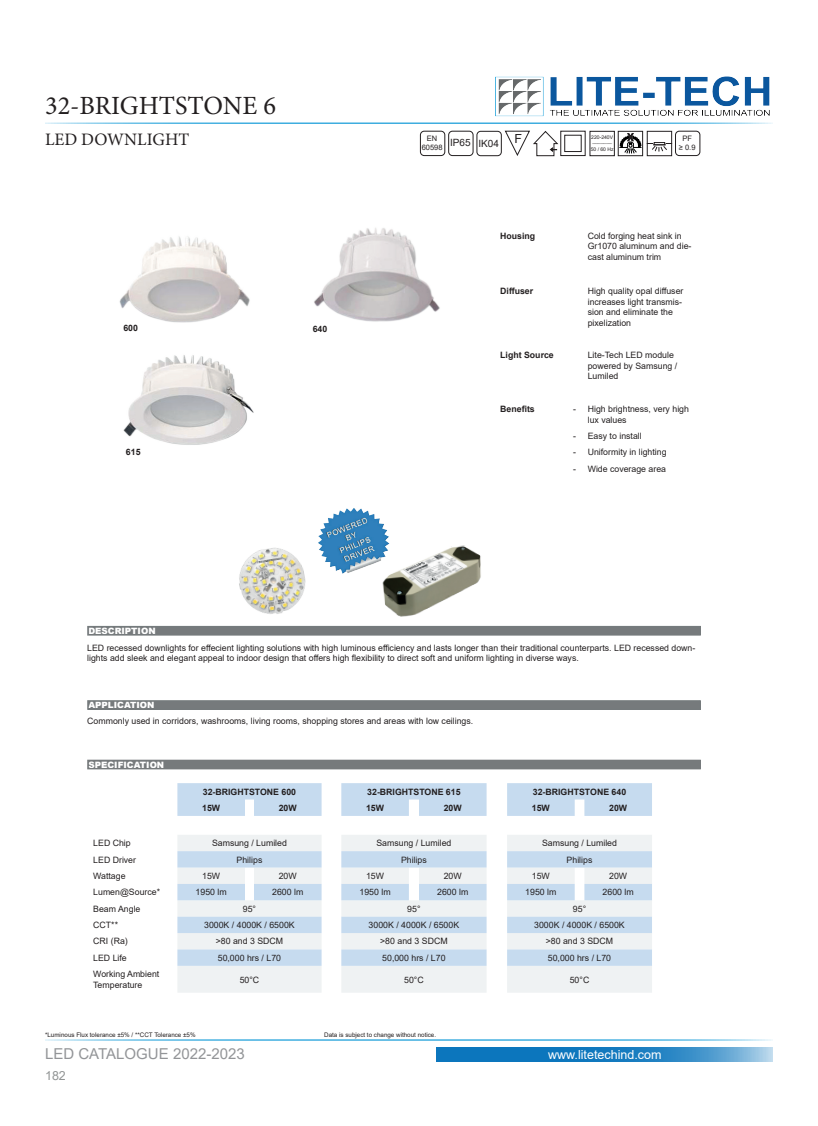
<style>
.page{position:relative;width:818px;height:1126px;background:#fff}
.page>*{position:absolute;margin:0;border:0;box-sizing:border-box;transform-origin:0 0}
.t1{font:26.25px "Minion Pro";color:#231f20}
.t2{font:17.5px "Minion Pro";color:#231f20}
.t3{font:15px "Arial";color:#939598}
.t4{font:12.5px "Arial";color:#fff}
.t5{font:12.5px "Arial";color:#929595}
.t6{font:12.5px "Arial";color:#231f20}
.t7{font:10.75px "Myriad Pro";color:#000}
.t8{font:10px "Arial";color:#231f20}
.t9{font:8.75px/10.5px "Arial";color:#231f20}
.t10{font:700 8.75px "Arial";color:#231f20}
.t11{font:900 8.75px "Arial";color:#fff}
.t12{font:7.5px/9px "Arial";color:#231f20;text-align:center}
.t13{font:6.25px "Arial";color:#231f20}
.t14{font:5px/8.5px "Arial";color:#231f20;text-align:center}
</style>
<div class="page">
<img style="left:495px;top:76px;width:275px;height:41px">
<svg style="left:436px;top:1047px;width:336px;height:15px;background:#2a86c4"></svg>
<hr style="left:45px;top:122px;width:727px;height:2px;background:#179dd9">
<hr style="left:45px;top:1039px;width:727px;height:1px;background:#179dd9">
<img style="left:382px;top:545px;width:99px;height:72px">
<img style="left:318px;top:508px;width:73px;height:68px">
<svg style="left:177px;top:783px;width:474px;height:32px;background:#ccdff0"></svg>
<svg style="left:177px;top:835px;width:474px;height:157px;fill:#eff2f3"></svg>
<svg style="left:177px;top:851px;width:474px;height:114px"></svg>
<img style="left:119px;top:236px;width:131px;height:87px">
<div style="left:88px;top:626px;width:611px;height:9px;background:#767a7c"></div>
<img style="left:239px;top:542px;width:88px;height:72px">
<div style="left:88px;top:760px;width:611px;height:8px;background:#767a7c"></div>
<div style="left:87px;top:759px;width:613px;height:10px;border:1px solid #767a7c"></div>
<div style="left:88px;top:700px;width:611px;height:9px;background:#767a7c"></div>
<div style="left:87px;top:700px;width:613px;height:9px;border:1px solid #757b7d"></div>
<img style="left:123px;top:355px;width:131px;height:90px">
<img style="left:314px;top:228px;width:126px;height:94px">
<div style="left:476px;top:131px;width:25px;height:25px;border:1px solid #231f20;border-radius:4px"></div>
<div style="left:448px;top:131px;width:25px;height:25px;border:1px solid #231f20;border-radius:4px"></div>
<div style="left:419px;top:131px;width:26px;height:25px;border:1px solid #231f20;border-radius:4px"></div>
<svg style="left:504px;top:130px;width:54px;height:27px"></svg>
<div style="left:589px;top:131px;width:25px;height:25px;border:1px solid #231f20"></div>
<div style="left:617px;top:131px;width:25px;height:25px;border:1px solid #231f20"></div>
<div style="left:646px;top:131px;width:25px;height:25px;border:1px solid #231f20"></div>
<svg style="left:618px;top:136px;width:53px;height:18px"></svg>
<div style="left:674px;top:131px;width:26px;height:25px;border:1px solid #231f20;border-radius:4px"></div>
<div style="left:560px;top:131px;width:25px;height:25px;border:1px solid #231f20"></div>
<div style="left:564px;top:135px;width:17px;height:17px;border:1px solid #231f20"></div>
<h1 class="t1" style="left:45px;top:88px;width:232px">32-BRIGHTSTONE 6</h1>
<h2 class="t2" style="left:45px;top:127px;width:146px">LED DOWNLIGHT</h2>
<p class="t10" style="left:123px;top:322px;width:16px">600</p>
<p class="t10" style="left:312px;top:322px;width:16px">640</p>
<p class="t10" style="left:126px;top:445px;width:16px">615</p>
<p class="t11" style="left:88px;top:624px;width:69px">DESCRIPTION</p>
<p class="t12" style="left:421px;top:134px;width:22px">EN<br>60598</p>
<h3 class="t6" style="left:514px;top:130px;width:9px">F</h3>
<p class="t14" style="left:591px;top:133px;width:23px">220-240V</p>
<p class="t8" style="left:450px;top:136px;width:50px">IP65 IK04</p>
<p class="t14" style="left:590px;top:137px;width:24px">_______<br>50 / 60 Hz</p>
<p class="t7" style="left:627px;top:130px;width:7px">X</p>
<p class="t12" style="left:678px;top:134px;width:18px">PF<br>≥ 0.9</p>
<p class="t10" style="left:500px;top:230px;width:36px">Housing</p>
<p class="t9" style="left:587px;top:230px;width:105px">Cold forging heat sink in<br>Gr1070 aluminum and die&shy;cast aluminum trim</p>
<p class="t10" style="left:500px;top:285px;width:34px">Diffuser</p>
<p class="t9" style="left:587px;top:285px;width:97px">High quality opal diffuser increases light transmis&shy;sion and eliminate the pixelization</p>
<p class="t10" style="left:500px;top:349px;width:55px">Light Source</p>
<p class="t9" style="left:587px;top:350px;width:91px">Lite-Tech LED module powered by Samsung /<br>Lumiled</p>
<p class="t10" style="left:500px;top:403px;width:36px">Benefits</p>
<p class="t9" style="left:587px;top:403px;width:103px;text-indent:-14px">- High brightness, very high lux values</p>
<p class="t9" style="left:573px;top:430px;width:70px">- Easy to install</p>
<p class="t9" style="left:573px;top:447px;width:95px">- Uniformity in lighting</p>
<p class="t9" style="left:573px;top:463px;width:94px">- Wide coverage area</p>
<p class="t9" style="left:87px;top:642px;width:609px">LED recessed downlights for effecient lighting solutions with high luminous efficiency and lasts longer than their traditional counterparts. LED recessed down&shy;lights add sleek and elegant appeal to indoor design that offers high flexibility to direct soft and uniform lighting in diverse ways.</p>
<p class="t11" style="left:88px;top:698px;width:67px">APPLICATION</p>
<p class="t9" style="left:87px;top:716px;width:387px">Commonly used in corridors, washrooms, living rooms, shopping stores and areas with low ceilings.</p>
<p class="t11" style="left:88px;top:758px;width:77px">SPECIFICATION</p>
<p class="t10" style="left:203px;top:785px;width:95px">32-BRIGHTSTONE 600</p>
<p class="t10" style="left:367px;top:785px;width:95px">32-BRIGHTSTONE 615</p>
<p class="t10" style="left:532px;top:785px;width:95px">32-BRIGHTSTONE 640</p>
<p class="t10" style="left:202px;top:801px;width:19px">15W</p>
<p class="t10" style="left:278px;top:801px;width:19px">20W</p>
<p class="t10" style="left:366px;top:801px;width:19px">15W</p>
<p class="t10" style="left:443px;top:801px;width:19px">20W</p>
<p class="t10" style="left:531px;top:801px;width:19px">15W</p>
<p class="t10" style="left:608px;top:801px;width:19px">20W</p>
<p class="t9" style="left:93px;top:837px;width:39px">LED Chip</p>
<p class="t9" style="left:212px;top:837px;width:76px">Samsung / Lumiled</p>
<p class="t9" style="left:376px;top:837px;width:76px">Samsung / Lumiled</p>
<p class="t9" style="left:541px;top:837px;width:76px">Samsung / Lumiled</p>
<p class="t9" style="left:93px;top:854px;width:44px">LED Driver</p>
<p class="t9" style="left:236px;top:854px;width:27px">Philips</p>
<p class="t9" style="left:401px;top:854px;width:27px">Philips</p>
<p class="t9" style="left:566px;top:854px;width:27px">Philips</p>
<p class="t9" style="left:93px;top:870px;width:34px">Wattage</p>
<p class="t9" style="left:202px;top:870px;width:19px">15W</p>
<p class="t9" style="left:278px;top:870px;width:19px">20W</p>
<p class="t9" style="left:366px;top:870px;width:19px">15W</p>
<p class="t9" style="left:443px;top:870px;width:19px">20W</p>
<p class="t9" style="left:531px;top:870px;width:19px">15W</p>
<p class="t9" style="left:608px;top:870px;width:19px">20W</p>
<p class="t9" style="left:93px;top:886px;width:68px">Lumen@Source*</p>
<p class="t9" style="left:195px;top:886px;width:33px">1950 lm</p>
<p class="t9" style="left:272px;top:886px;width:33px">2600 lm</p>
<p class="t9" style="left:359px;top:886px;width:33px">1950 lm</p>
<p class="t9" style="left:437px;top:886px;width:33px">2600 lm</p>
<p class="t9" style="left:525px;top:886px;width:33px">1950 lm</p>
<p class="t9" style="left:602px;top:886px;width:33px">2600 lm</p>
<p class="t9" style="left:93px;top:903px;width:49px">Beam Angle</p>
<p class="t9" style="left:243px;top:903px;width:15px">95°</p>
<p class="t9" style="left:407px;top:903px;width:15px">95°</p>
<p class="t9" style="left:572px;top:903px;width:15px">95°</p>
<p class="t9" style="left:93px;top:919px;width:26px">CCT**</p>
<p class="t9" style="left:204px;top:919px;width:92px">3000K / 4000K / 6500K</p>
<p class="t9" style="left:368px;top:919px;width:92px">3000K / 4000K / 6500K</p>
<p class="t9" style="left:534px;top:919px;width:92px">3000K / 4000K / 6500K</p>
<p class="t9" style="left:93px;top:935px;width:36px">CRI (Ra)</p>
<p class="t9" style="left:215px;top:935px;width:69px">&gt;80 and 3 SDCM</p>
<p class="t9" style="left:380px;top:935px;width:69px">&gt;80 and 3 SDCM</p>
<p class="t9" style="left:545px;top:935px;width:69px">&gt;80 and 3 SDCM</p>
<p class="t9" style="left:93px;top:952px;width:35px">LED Life</p>
<p class="t9" style="left:218px;top:952px;width:65px">50,000 hrs / L70</p>
<p class="t9" style="left:382px;top:952px;width:65px">50,000 hrs / L70</p>
<p class="t9" style="left:547px;top:952px;width:65px">50,000 hrs / L70</p>
<p class="t9" style="left:93px;top:968px;width:67px">Working Ambient<br>Temperature</p>
<p class="t9" style="left:239px;top:974px;width:21px">50°C</p>
<p class="t9" style="left:404px;top:974px;width:21px">50°C</p>
<p class="t9" style="left:569px;top:974px;width:21px">50°C</p>
<p class="t13" style="left:45px;top:1030px;width:152px">*Luminous Flux tolerance ±5% / **CCT Tolerance ±5%</p>
<h3 class="t3" style="left:45px;top:1043px;width:201px">LED CATALOGUE 2022-2023</h3>
<h3 class="t5" style="left:45px;top:1067px;width:22px">182</h3>
<p class="t13" style="left:324px;top:1029px;width:113px">Data is subject to change without notice.</p>
<h3 class="t4" style="left:547px;top:1045px;width:115px">www.litetechind.com</h3>
</div>
